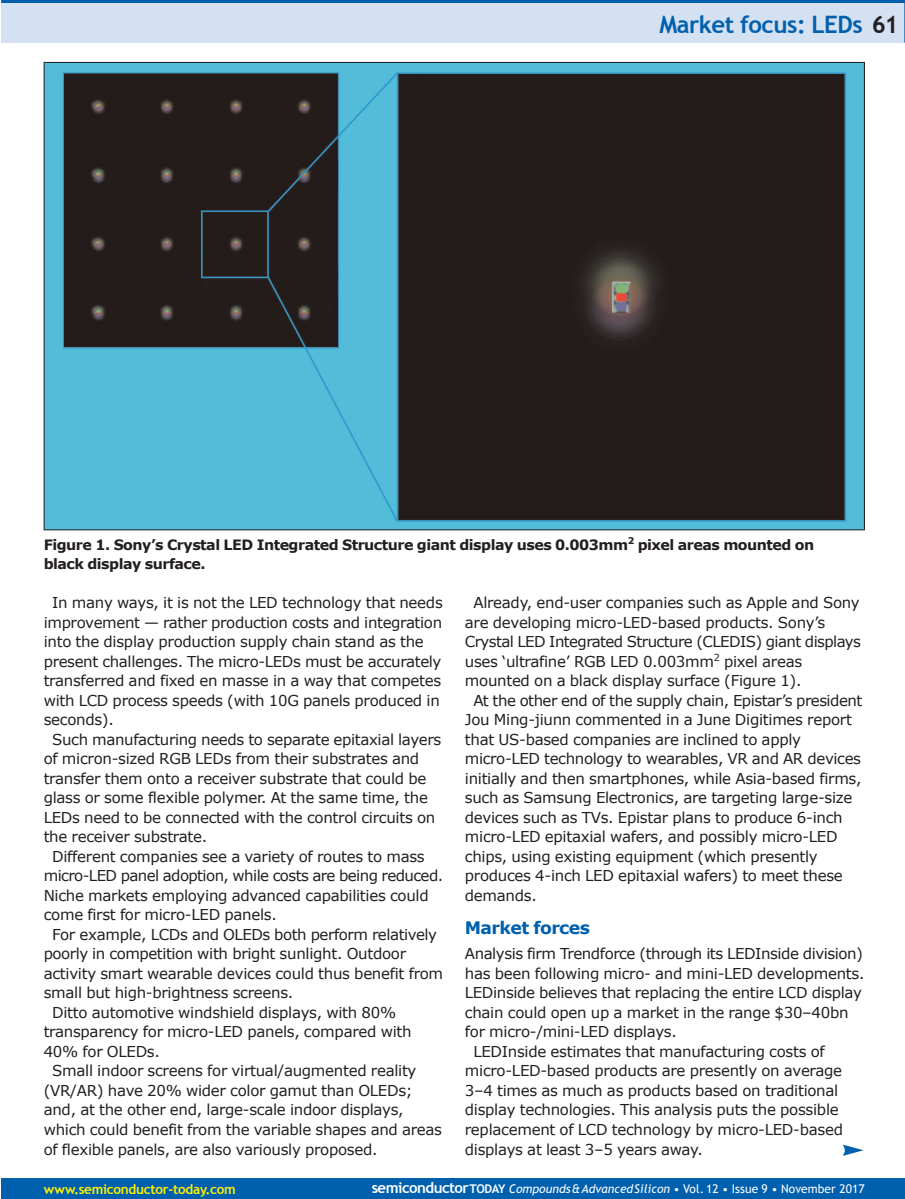
<style>
.page{position:relative;width:905px;height:1199px;background:#fff}
.page>*{position:absolute;margin:0;border:0;box-sizing:border-box;transform-origin:0 0}
.t1{font:700 24px "Trebuchet MS";letter-spacing:-.02em;color:#0160ae}
.t2{font:700 17.25px "Verdana";letter-spacing:-.035em;color:#0160ae}
.t3{font:15px "Verdana";letter-spacing:-.02em;color:#231f20}
.t4{font:15px "Verdana";letter-spacing:-.04em;color:#231f20}
.t5{font:700 14.25px/19.5px "Verdana";letter-spacing:-.035em;color:#231f20}
.t6{font:700 13.5px "Trebuchet MS";letter-spacing:-.02em;color:#fff101}
.t7{font:12px "Trebuchet MS";letter-spacing:.005em;color:#fff}
.s1{color:#231f20}
.s2{font-weight:700;font-size:15px}
.s3{font-weight:700}
.s4{font-style:italic}
</style>
<div class="page">
<div style="left:1px;top:0;width:903px;height:43px;background:#d4e1f2"></div>
<hr style="left:904px;top:0;width:1px;height:43px;background:#0160ae">
<hr style="left:1px;top:0;width:903px;height:3px;background:#0160ae">
<div style="left:1px;top:1178px;width:903px;height:20px;background:#0160ae"></div>
<svg style="left:842px;top:1144px;width:21px;height:11px"></svg>
<img style="left:46px;top:64px;width:816px;height:464px">
<p class="t1" style="left:659px;top:10px;width:240px">Market focus: LEDs <span class="s1">61</span></p>
<p class="t5" style="left:44px;top:534px;width:772px">Figure 1. Sony’s Crystal LED Integrated Structure giant display uses 0.003mm<sup>2</sup> pixel areas mounted on black display surface.</p>
<p class="t3" style="left:52px;top:593px;width:392px">In many ways, it is not the LED technology that needs</p>
<p class="t3" style="left:44px;top:612px;width:400px">improvement — rather production costs and integration</p>
<p class="t3" style="left:44px;top:632px;width:381px">into the display production supply chain stand as the</p>
<p class="t3" style="left:44px;top:651px;width:399px">present challenges. The micro-LEDs must be accurately</p>
<p class="t3" style="left:44px;top:671px;width:399px">transferred and fixed en masse in a way that competes</p>
<p class="t3" style="left:44px;top:690px;width:397px">with LCD process speeds (with 10G panels produced in</p>
<p class="t3" style="left:44px;top:710px;width:72px">seconds).</p>
<p class="t3" style="left:52px;top:729px;width:390px">Such manufacturing needs to separate epitaxial layers</p>
<p class="t3" style="left:44px;top:749px;width:377px">of micron-sized RGB LEDs from their substrates and</p>
<p class="t3" style="left:44px;top:768px;width:384px">transfer them onto a receiver substrate that could be</p>
<p class="t3" style="left:44px;top:788px;width:386px">glass or some flexible polymer. At the same time, the</p>
<p class="t3" style="left:44px;top:807px;width:393px">LEDs need to be connected with the control circuits on</p>
<p class="t3" style="left:44px;top:827px;width:165px">the receiver substrate.</p>
<p class="t3" style="left:52px;top:846px;width:374px">Different companies see a variety of routes to mass</p>
<p class="t4" style="left:44px;top:866px;width:401px">micro-LED panel adoption, while costs are being reduced.</p>
<p class="t3" style="left:44px;top:885px;width:386px">Niche markets employing advanced capabilities could</p>
<p class="t3" style="left:44px;top:905px;width:235px">come first for micro-LED panels.</p>
<p class="t3" style="left:52px;top:924px;width:386px">For example, LCDs and OLEDs both perform relatively</p>
<p class="t3" style="left:44px;top:944px;width:364px">poorly in competition with bright sunlight. Outdoor</p>
<p class="t3" style="left:44px;top:963px;width:401px">activity smart wearable devices could thus benefit from</p>
<p class="t3" style="left:44px;top:983px;width:251px">small but high-brightness screens.</p>
<p class="t3" style="left:52px;top:1002px;width:345px">Ditto automotive windshield displays, with 80%</p>
<p class="t3" style="left:44px;top:1022px;width:369px">transparency for micro-LED panels, compared with</p>
<p class="t3" style="left:44px;top:1041px;width:118px">40% for OLEDs.</p>
<p class="t3" style="left:52px;top:1061px;width:366px">Small indoor screens for virtual/augmented reality</p>
<p class="t3" style="left:44px;top:1080px;width:370px">(VR/AR) have 20% wider color gamut than OLEDs;</p>
<p class="t3" style="left:44px;top:1100px;width:361px">and, at the other end, large-scale indoor displays,</p>
<p class="t3" style="left:44px;top:1119px;width:400px">which could benefit from the variable shapes and areas</p>
<p class="t3" style="left:44px;top:1139px;width:335px">of flexible panels, are also variously proposed.</p>
<p class="t3" style="left:473px;top:593px;width:388px">Already, end-user companies such as Apple and Sony</p>
<p class="t3" style="left:465px;top:612px;width:362px">are developing micro-LED-based products. Sony’s</p>
<p class="t4" style="left:465px;top:632px;width:397px">Crystal LED Integrated Structure (CLEDIS) giant displays</p>
<p class="t3" style="left:465px;top:651px;width:339px">uses ‘ultrafine’ RGB LED 0.003mm<sup>2</sup> pixel areas</p>
<p class="t3" style="left:465px;top:671px;width:338px">mounted on a black display surface (Figure 1).</p>
<p class="t3" style="left:473px;top:690px;width:390px">At the other end of the supply chain, Epistar’s president</p>
<p class="t3" style="left:465px;top:710px;width:388px">Jou Ming-jiunn commented in a June Digitimes report</p>
<p class="t3" style="left:465px;top:729px;width:338px">that US-based companies are inclined to apply</p>
<p class="t3" style="left:465px;top:749px;width:397px">micro-LED technology to wearables, VR and AR devices</p>
<p class="t3" style="left:465px;top:768px;width:398px">initially and then smartphones, while Asia-based firms,</p>
<p class="t3" style="left:465px;top:788px;width:389px">such as Samsung Electronics, are targeting large-size</p>
<p class="t3" style="left:465px;top:807px;width:379px">devices such as TVs. Epistar plans to produce 6-inch</p>
<p class="t3" style="left:465px;top:827px;width:374px">micro-LED epitaxial wafers, and possibly micro-LED</p>
<p class="t3" style="left:465px;top:846px;width:354px">chips, using existing equipment (which presently</p>
<p class="t3" style="left:465px;top:866px;width:379px">produces 4-inch LED epitaxial wafers) to meet these</p>
<p class="t3" style="left:465px;top:885px;width:73px">demands.</p>
<p class="t2" style="left:465px;top:916px;width:126px">Market forces</p>
<p class="t3" style="left:465px;top:944px;width:400px">Analysis firm Trendforce (through its LEDInside division)</p>
<p class="t3" style="left:465px;top:963px;width:401px">has been following micro- and mini-LED developments.</p>
<p class="t3" style="left:465px;top:983px;width:398px">LEDinside believes that replacing the entire LCD display</p>
<p class="t3" style="left:465px;top:1002px;width:385px">chain could open up a market in the range $30–40bn</p>
<p class="t3" style="left:465px;top:1022px;width:213px">for micro-/mini-LED displays.</p>
<p class="t3" style="left:473px;top:1041px;width:353px">LEDInside estimates that manufacturing costs of</p>
<p class="t3" style="left:465px;top:1061px;width:379px">micro-LED-based products are presently on average</p>
<p class="t3" style="left:465px;top:1080px;width:375px">3–4 times as much as products based on traditional</p>
<p class="t3" style="left:465px;top:1100px;width:375px">display technologies. This analysis puts the possible</p>
<p class="t3" style="left:465px;top:1119px;width:379px">replacement of LCD technology by micro-LED-based</p>
<p class="t3" style="left:465px;top:1139px;width:239px">displays at least 3–5 years away.</p>
<p class="t6" style="left:44px;top:1180px;width:194px">www.semiconductor-today.com</p>
<p class="t7" style="left:371px;top:1181px;width:494px"><span class="s2">semiconductor</span><span class="s3">TODAY</span> <span class="s4">Compounds&amp;AdvancedSilicon</span> • Vol. 12 • Issue 9 • November 2017</p>
</div>
